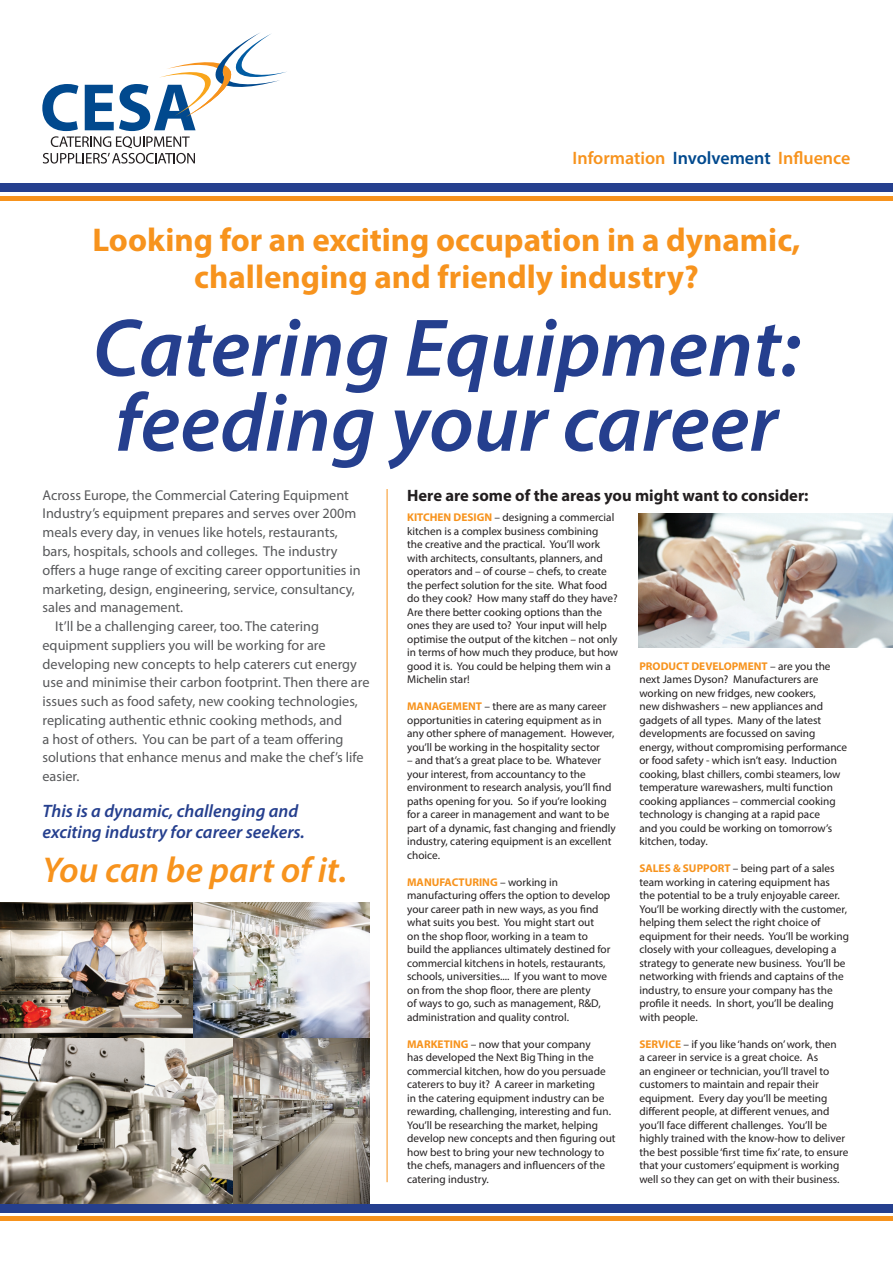
<style>
.page{position:relative;width:893px;height:1263px;background:#fff}
.page>*{position:absolute;margin:0;border:0;box-sizing:border-box;transform-origin:0 0}
.t1{font:italic 600 82.5px/75px "Myriad Pro";color:#253f8e}
.t2{font:italic 600 36px "Myriad Pro";color:#f7931d}
.t3{font:700 33px/37.5px "Myriad Pro";color:#f7931d;text-align:center}
.t4{font:italic 600 18px/21px "Myriad Pro";color:#253f8e}
.t5{font:600 18px "Myriad Pro";color:#f7931d}
.t6{font:700 16.5px "Myriad Pro";color:#231f20}
.t7{font:14.25px "Myriad Pro";color:#57585a}
.t8{font:11.25px/13.5px "Myriad Pro";color:#231f20}
.s1{color:#01498e}
.s2{font-weight:700;color:#f7931d}
</style>
<div class="page">
<img style="left:192px;top:902px;width:178px;height:137px">
<img style="left:0;top:902px;width:192px;height:137px">
<img style="left:0;top:1039px;width:233px;height:165px">
<img style="left:233px;top:1039px;width:137px;height:165px">
<img style="left:639px;top:513px;width:254px;height:134px">
<svg style="left:42px;top:33px;width:245px;height:131px"></svg>
<div style="left:0;top:184px;width:893px;height:8px;background:#253f8e"></div>
<hr style="left:0;top:196px;width:893px;height:4px;background:#f7931d">
<div style="left:0;top:1204px;width:893px;height:8px;background:#253f8e"></div>
<hr style="left:0;top:1216px;width:893px;height:4px;background:#f7931d">
<hr style="left:387px;top:489px;width:1px;height:693px;background:#f7931d">
<h3 class="t5" style="left:572px;top:146px;width:279px">Information <span class="s1">Involvement</span> Influence</h3>
<h3 class="t3" style="left:92px;top:220px;width:710px">Looking for an exciting occupation in a dynamic, challenging and friendly industry?</h3>
<h1 class="t1" style="left:93px;top:308px;width:709px">Catering Equipment: feeding your career</h1>
<p class="t7" style="left:43px;top:486px;width:308px">Across Europe, the Commercial Catering Equipment</p>
<p class="t7" style="left:43px;top:505px;width:315px">Industry’s equipment prepares and serves over 200m</p>
<p class="t7" style="left:43px;top:524px;width:297px">meals every day, in venues like hotels, restaurants,</p>
<p class="t7" style="left:43px;top:542px;width:297px">bars, hospitals, schools and colleges. The industry</p>
<p class="t7" style="left:43px;top:561px;width:320px">offers a huge range of exciting career opportunities in</p>
<p class="t7" style="left:43px;top:580px;width:314px">marketing, design, engineering, service, consultancy,</p>
<p class="t7" style="left:43px;top:599px;width:142px">sales and management.</p>
<p class="t7" style="left:55px;top:617px;width:265px">It’ll be a challenging career, too. The catering</p>
<p class="t7" style="left:43px;top:636px;width:285px">equipment suppliers you will be working for are</p>
<p class="t7" style="left:43px;top:655px;width:316px">developing new concepts to help caterers cut energy</p>
<p class="t7" style="left:43px;top:674px;width:328px">use and minimise their carbon footprint. Then there are</p>
<p class="t7" style="left:43px;top:692px;width:317px">issues such as food safety, new cooking technologies,</p>
<p class="t7" style="left:43px;top:711px;width:301px">replicating authentic ethnic cooking methods, and</p>
<p class="t7" style="left:43px;top:730px;width:303px">a host of others. You can be part of a team offering</p>
<p class="t7" style="left:43px;top:749px;width:323px">solutions that enhance menus and make the chef’s life</p>
<p class="t7" style="left:43px;top:767px;width:38px">easier.</p>
<h3 class="t4" style="left:43px;top:800px;width:264px">This is a dynamic, challenging and exciting industry for career seekers.</h3>
<h2 class="t2" style="left:43px;top:846px;width:306px">You can be part of it.</h2>
<h3 class="t6" style="left:407px;top:485px;width:403px">Here are some of the areas you might want to consider:</h3>
<p class="t8" style="left:407px;top:511px;width:213px"><span class="s2">KITCHEN DESIGN</span> – designing a commercial kitchen is a complex business combining<br>the creative and the practical. You’ll work with architects, consultants, planners, and operators and – of course – chefs, to create the perfect solution for the site. What food do they cook? How many staff do they have?<br>Are there better cooking options than the ones they are used to? Your input will help optimise the output of the kitchen – not only in terms of how much they produce, but how good it is. You could be helping them win a Michelin star!</p>
<p class="t8" style="left:407px;top:700px;width:209px"><span class="s2">MANAGEMENT</span> – there are as many career opportunities in catering equipment as in any other sphere of management. However, you’ll be working in the hospitality sector</p>
<p class="t8" style="left:407px;top:754px;width:210px">– and that’s a great place to be. Whatever your interest, from accountancy to the environment to research analysis, you’ll find paths opening for you. So if you’re looking for a career in management and want to be part of a dynamic, fast changing and friendly industry, catering equipment is an excellent choice.</p>
<p class="t8" style="left:407px;top:875px;width:205px"><span class="s2">MANUFACTURING</span> – working in manufacturing offers the option to develop your career path in new ways, as you find what suits you best. You might start out<br>on the shop floor, working in a team to build the appliances ultimately destined for commercial kitchens in hotels, restaurants, schools, universities.... If you want to move on from the shop floor, there are plenty<br>of ways to go, such as management, R&amp;D, administration and quality control.</p>
<p class="t8" style="left:407px;top:1037px;width:210px"><span class="s2">MARKETING</span> – now that your company<br>has developed the Next Big Thing in the commercial kitchen, how do you persuade caterers to buy it? A career in marketing<br>in the catering equipment industry can be rewarding, challenging, interesting and fun.<br>You’ll be researching the market, helping develop new concepts and then figuring out how best to bring your new technology to the chefs, managers and influencers of the catering industry.</p>
<p class="t8" style="left:639px;top:659px;width:209px"><span class="s2">PRODUCT DEVELOPMENT</span> – are you the next James Dyson? Manufacturers are working on new fridges, new cookers,<br>new dishwashers – new appliances and gadgets of all types. Many of the latest developments are focussed on saving energy, without compromising performance or food safety - which isn’t easy. Induction cooking, blast chillers, combi steamers, low temperature warewashers, multi function cooking appliances – commercial cooking technology is changing at a rapid pace<br>and you could be working on tomorrow’s kitchen, today.</p>
<p class="t8" style="left:639px;top:862px;width:211px"><span class="s2">SALES &amp; SUPPORT</span> – being part of a sales team working in catering equipment has<br>the potential to be a truly enjoyable career.<br>You’ll be working directly with the customer, helping them select the right choice of equipment for their needs. You’ll be working closely with your colleagues, developing a strategy to generate new business. You’ll be networking with friends and captains of the industry, to ensure your company has the profile it needs. In short, you’ll be dealing with people.</p>
<p class="t8" style="left:639px;top:1037px;width:211px"><span class="s2">SERVICE</span> – if you like ‘hands on’ work, then<br>a career in service is a great choice. As<br>an engineer or technician, you’ll travel to customers to maintain and repair their equipment. Every day you’ll be meeting different people, at different venues, and you’ll face different challenges. You’ll be highly trained with the know-how to deliver the best possible ‘first time fix’ rate, to ensure that your customers’ equipment is working well so they can get on with their business.</p>
</div>
